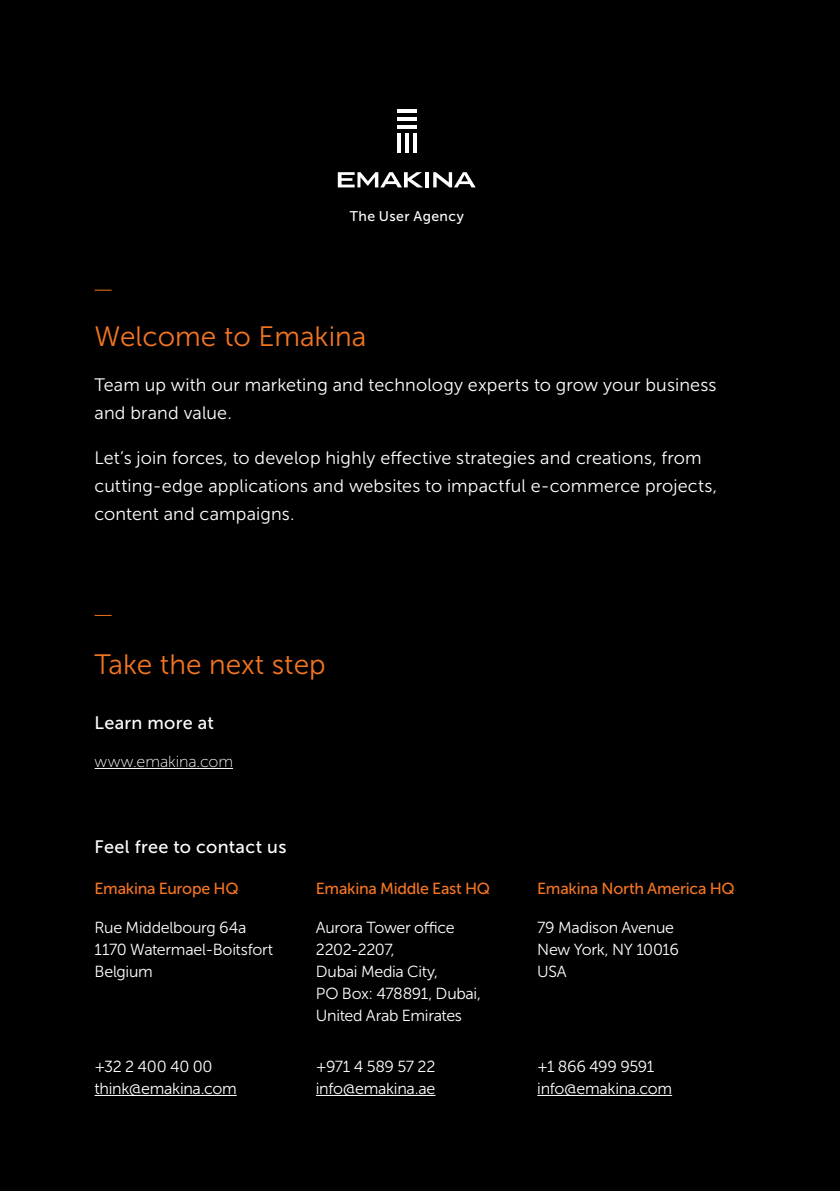
<style>
.page{position:relative;width:840px;height:1191px;background:#fff}
.page>*{position:absolute;margin:0;border:0;box-sizing:border-box;transform-origin:0 0}
.t1{font:28px "Museo Sans 300";color:#f47522}
.t2{font:18px/28px "Museo Sans 300";letter-spacing:.005em;color:#fff}
.t3{font:18px "Museo Sans 500";letter-spacing:.02em;color:#fff}
.t4{font:16px/22px "Museo Sans 300";letter-spacing:-.02em;color:#fff}
.t5{font:16px "Museo Sans 500";letter-spacing:-.015em;color:#f47522}
.t6{font:16px "Museo Sans 100";letter-spacing:-.005em;color:#fff}
.t7{font:14px "Museo Sans 500";letter-spacing:.03em;color:#fff}
</style>
<div class="page">
<div style="left:0;top:0;width:839px;height:1191px;background:#000"></div>
<svg style="left:413px;top:133px;width:3px;height:20px"></svg>
<svg style="left:405px;top:133px;width:3px;height:20px"></svg>
<svg style="left:397px;top:133px;width:3px;height:20px"></svg>
<hr style="left:396px;top:109px;width:20px;height:4px;background:#fff">
<hr style="left:396px;top:117px;width:20px;height:4px;background:#fff">
<hr style="left:396px;top:125px;width:20px;height:4px;background:#fff">
<hr style="left:425px;top:172px;width:3px;height:15px;background:#fff">
<svg style="left:433px;top:172px;width:42px;height:15px"></svg>
<svg style="left:337px;top:172px;width:86px;height:15px"></svg>
<hr style="left:94px;top:768px;width:139px;height:1px;background:#fff">
<svg style="left:94px;top:615px;width:17px;height:1px"></svg>
<svg style="left:94px;top:290px;width:17px;height:1px"></svg>
<hr style="left:316px;top:1095px;width:119px;height:1px;background:#fff">
<hr style="left:94px;top:1095px;width:143px;height:1px;background:#fff">
<hr style="left:537px;top:1095px;width:134px;height:1px;background:#fff">
<p class="t7" style="left:349px;top:208px;width:116px">The User Agency</p>
<h1 class="t1" style="left:94px;top:321px;width:273px">Welcome to Emakina</h1>
<p class="t2" style="left:94px;top:370px;width:623px">Team up with our marketing and technology experts to grow your business and brand value.</p>
<p class="t2" style="left:94px;top:443px;width:623px">Let’s join forces, to develop highly effective strategies and creations, from cutting-edge applications and websites to impactful e-commerce projects, content and campaigns.</p>
<h1 class="t1" style="left:94px;top:649px;width:232px">Take the next step</h1>
<p class="t3" style="left:94px;top:713px;width:121px">Learn more at</p>
<p class="t6" style="left:94px;top:753px;width:140px">www.emakina.com</p>
<p class="t3" style="left:94px;top:836px;width:193px">Feel free to contact us</p>
<p class="t5" style="left:94px;top:879px;width:145px">Emakina Europe HQ</p>
<p class="t4" style="left:94px;top:916px;width:180px">Rue Middelbourg 64a<br>1170 Watermael-Boitsfort<br>Belgium</p>
<p class="t5" style="left:316px;top:879px;width:176px">Emakina Middle East HQ</p>
<p class="t4" style="left:316px;top:916px;width:166px">Aurora Tower office<br>2202-2207,<br>Dubai Media City,<br>PO Box: 478891, Dubai,<br>United Arab Emirates</p>
<p class="t5" style="left:537px;top:879px;width:199px">Emakina North America HQ</p>
<p class="t4" style="left:537px;top:916px;width:143px">79 Madison Avenue<br>New York, NY 10016<br>USA</p>
<p class="t4" style="left:94px;top:1055px;width:144px">+32 2 400 40 00 think@emakina.com</p>
<p class="t4" style="left:537px;top:1055px;width:136px">+1 866 499 9591 info@emakina.com</p>
<p class="t4" style="left:316px;top:1055px;width:121px">+971 4 589 57 22 info@emakina.ae</p>
</div>
